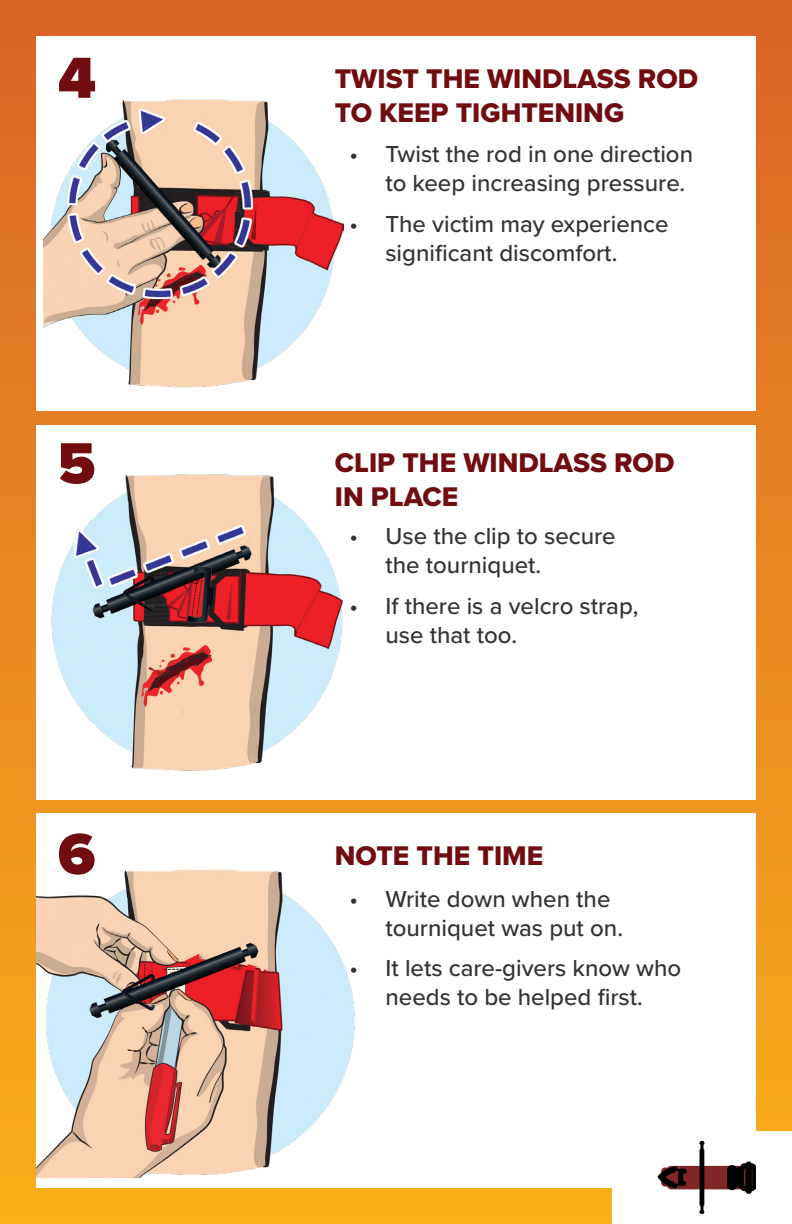
<style>
.page{position:relative;width:792px;height:1224px;background:#fff}
.page>*{position:absolute;margin:0;border:0;box-sizing:border-box;transform-origin:0 0}
.t1{font:900 60px "Proxima Nova";color:#710d10}
.t2{font:28px/33.6px "Proxima Nova Extrabld";color:#710d10}
.t3{font:500 24px/28.8px "Proxima Nova";color:#323332}
</style>
<div class="page">
<div style="left:0;top:0;width:792px;height:1224px;background:linear-gradient(to bottom,#d96428,#faaf1a)"></div>
<div style="left:36px;top:36px;width:720px;height:374px;background:#fff"></div>
<img style="left:44px;top:99px;width:299px;height:288px">
<div style="left:36px;top:425px;width:720px;height:374px;background:#fff"></div>
<div style="left:36px;top:814px;width:720px;height:374px;background:#fff"></div>
<img style="left:36px;top:870px;width:319px;height:308px">
<img style="left:51px;top:474px;width:292px;height:297px">
<svg style="left:612px;top:1131px;width:180px;height:93px"></svg>
<img style="left:648px;top:1131px;width:108px;height:83px">
<p class="t1" style="left:58px;top:33px;width:40px">4</p>
<p class="t1" style="left:58px;top:419px;width:39px">5</p>
<p class="t1" style="left:58px;top:809px;width:39px">6</p>
<p class="t2" style="left:335px;top:62px;width:365px">TWIST THE WINDLASS ROD<br>TO KEEP TIGHTENING</p>
<p class="t3" style="left:385px;top:139px;width:309px;text-indent:-36px">• Twist the rod in one direction to keep increasing pressure.</p>
<p class="t3" style="left:385px;top:209px;width:285px;text-indent:-36px">• The victim may experience significant discomfort.</p>
<p class="t2" style="left:335px;top:446px;width:341px">CLIP THE WINDLASS ROD<br>IN PLACE</p>
<p class="t3" style="left:386px;top:521px;width:232px;text-indent:-36px">• Use the clip to secure the tourniquet.</p>
<p class="t3" style="left:386px;top:591px;width:254px;text-indent:-36px">• If there is a velcro strap, use that too.</p>
<p class="t2" style="left:335px;top:838px;width:210px">NOTE THE TIME</p>
<p class="t3" style="left:386px;top:884px;width:239px;text-indent:-36px">• Write down when the tourniquet was put on.</p>
<p class="t3" style="left:350px;top:953px;width:333px;text-align:center">• It lets care-givers know who needs to be helped first.</p>
</div>
